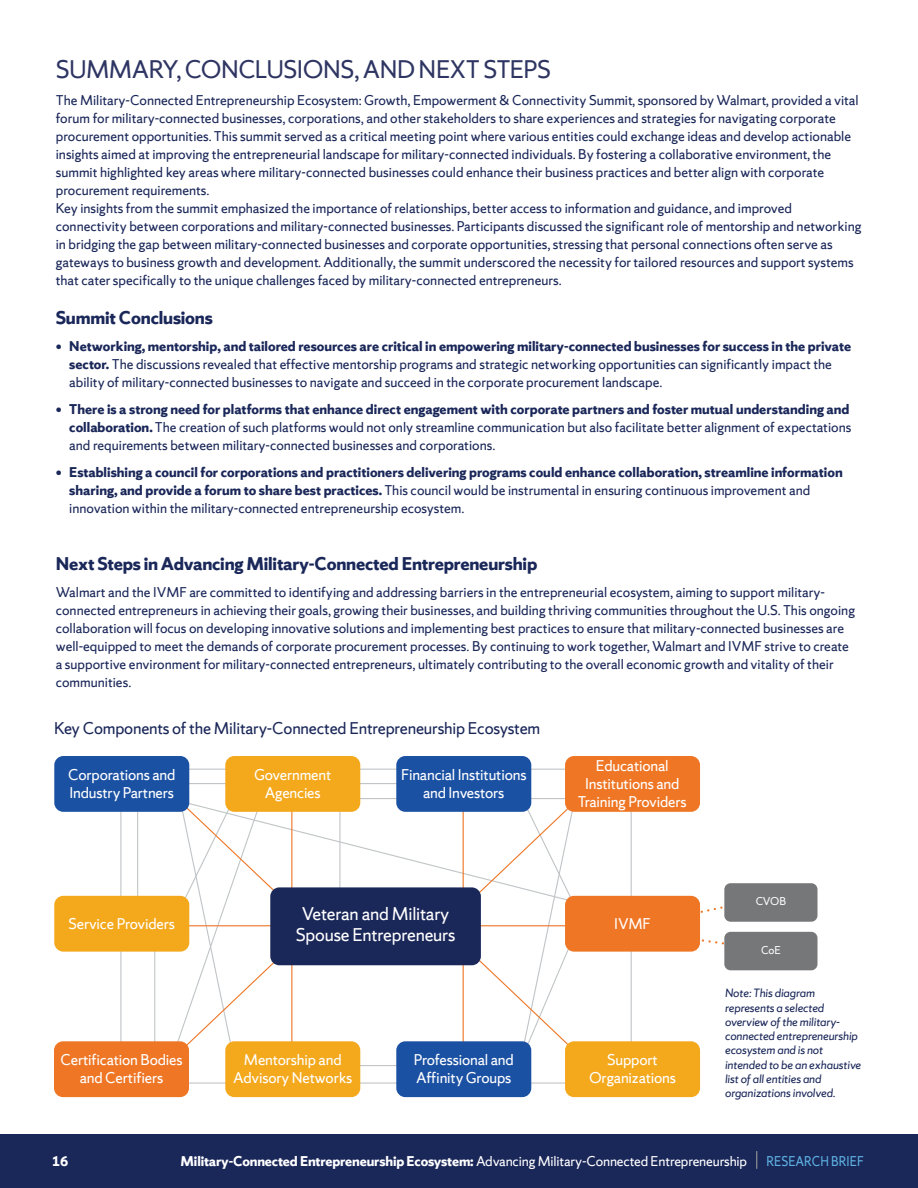
<style>
.page{position:relative;width:918px;height:1188px;background:#fff}
.page>*{position:absolute;margin:0;border:0;box-sizing:border-box;transform-origin:0 0}
.Head_1{font:27px "Sherman Sans";letter-spacing:-.02em;color:#2e3562}
.Head_2{font:700 19.5px "Sherman Sans";letter-spacing:-.01em;color:#1a2759}
.Head_4{font:19.5px/21px "Sherman Sans";letter-spacing:-.01em;color:#fff;text-align:center}
.Head_2-2{font:18px "Sherman Sans";letter-spacing:-.01em;color:#1a2759}
.Head_4-2{font:16.5px/18px "Sherman Sans";letter-spacing:-.01em;color:#fff;text-align:center}
.Main_body_text{font:15px/18px "Sherman Sans";color:#1a2759}
.Main_body_text-2{font:700 15px/18px "Sherman Sans";color:#1a2759}
.Body_Text{font:700 15px "Sherman Sans";letter-spacing:-.01em;color:#fff}
.Body_Text-2{font:15px "Sherman Sans";color:#5eb3e4;scale:.9 1}
.References{font:italic 12.75px/14.2px "Sherman Sans";letter-spacing:-.01em;color:#1a2759}
.Head_4-3{font:12px "Sherman Sans";letter-spacing:-.01em;color:#fff}
.s1{font-weight:700}
.s2{font-weight:400}
</style>
<div class="page">
<div style="left:0;top:1134px;width:918px;height:54px;background:#1a2759"></div>
<svg style="left:756px;top:1151px;width:1px;height:18px"></svg>
<svg style="left:176px;top:802px;width:398px;height:247px"></svg>
<hr style="left:186px;top:925px;width:383px;height:1px;background:#ee7625">
<svg style="left:699px;top:937px;width:25px;height:10px"></svg>
<svg style="left:698px;top:899px;width:25px;height:16px"></svg>
<hr style="left:154px;top:940px;width:1px;height:103px;background:#c1c5c7">
<hr style="left:137px;top:812px;width:1px;height:87px;background:#c1c5c7">
<hr style="left:356px;top:1065px;width:43px;height:1px;background:#c1c5c7">
<hr style="left:359px;top:798px;width:212px;height:1px;background:#c1c5c7">
<hr style="left:188px;top:783px;width:211px;height:1px;background:#c1c5c7">
<div style="left:270px;top:887px;width:211px;height:78px;background:#1a2759;border-radius:9px"></div>
<div style="left:565px;top:896px;width:135px;height:56px;background:#ee7625;border-radius:9px"></div>
<div style="left:724px;top:883px;width:94px;height:39px;background:#767779;border-radius:6px"></div>
<div style="left:724px;top:932px;width:94px;height:38px;background:#767779;border-radius:6px"></div>
<div style="left:54px;top:896px;width:135px;height:56px;background:#f4a81c;border-radius:9px"></div>
<div style="left:54px;top:756px;width:135px;height:56px;background:#1b51a3;border-radius:9px"></div>
<div style="left:565px;top:1041px;width:135px;height:56px;background:#f4a81c;border-radius:9px"></div>
<div style="left:54px;top:1041px;width:135px;height:56px;background:#ee7625;border-radius:9px"></div>
<div style="left:565px;top:756px;width:135px;height:56px;background:#ee7625;border-radius:9px"></div>
<div style="left:225px;top:756px;width:135px;height:56px;background:#f4a81c;border-radius:9px"></div>
<div style="left:396px;top:756px;width:135px;height:56px;background:#1b51a3;border-radius:9px"></div>
<div style="left:225px;top:1041px;width:135px;height:56px;background:#f4a81c;border-radius:9px"></div>
<div style="left:396px;top:1041px;width:135px;height:56px;background:#1b51a3;border-radius:9px"></div>
<p class="Head_1" style="left:56px;top:54px;width:497px">SUMMARY, CONCLUSIONS, AND NEXT STEPS</p>
<p class="Main_body_text" style="left:56px;top:91px;width:804px">The Military-Connected Entrepreneurship Ecosystem: Growth, Empowerment &amp; Connectivity Summit, sponsored by Walmart, provided a vital forum for military-connected businesses, corporations, and other stakeholders to share experiences and strategies for navigating corporate procurement opportunities. This summit served as a critical meeting point where various entities could exchange ideas and develop actionable insights aimed at improving the entrepreneurial landscape for military-connected individuals. By fostering a collaborative environment, the summit highlighted key areas where military-connected businesses could enhance their business practices and better align with corporate procurement requirements.</p>
<p class="Main_body_text" style="left:56px;top:199px;width:807px">Key insights from the summit emphasized the importance of relationships, better access to information and guidance, and improved connectivity between corporations and military-connected businesses. Participants discussed the significant role of mentorship and networking in bridging the gap between military-connected businesses and corporate opportunities, stressing that personal connections often serve as gateways to business growth and development. Additionally, the summit underscored the necessity for tailored resources and support systems that cater specifically to the unique challenges faced by military-connected entrepreneurs.</p>
<p class="Head_2" style="left:56px;top:306px;width:159px">Summit Conclusions</p>
<p class="Main_body_text" style="left:69px;top:337px;width:783px;text-indent:-14px">• <span class="s1">Networking, mentorship, and tailored resources are critical in empowering military-connected businesses for success in the private sector.</span> The discussions revealed that effective mentorship programs and strategic networking opportunities can significantly impact the ability of military-connected businesses to navigate and succeed in the corporate procurement landscape.</p>
<p class="Main_body_text" style="left:69px;top:400px;width:784px;text-indent:-14px">• <span class="s1">There is a strong need for platforms that enhance direct engagement with corporate partners and foster mutual understanding and collaboration.</span> The creation of such platforms would not only streamline communication but also facilitate better alignment of expectations and requirements between military-connected businesses and corporations.</p>
<p class="Main_body_text-2" style="left:69px;top:463px;width:775px;text-indent:-14px"><span class="s2">•</span> Establishing a council for corporations and practitioners delivering programs could enhance collaboration, streamline information sharing, and provide a forum to share best practices. <span class="s2">This council would be instrumental in ensuring continuous improvement and innovation within the military-connected entrepreneurship ecosystem.</span></p>
<p class="Head_2" style="left:56px;top:552px;width:483px">Next Steps in Advancing Military-Connected Entrepreneurship</p>
<p class="Main_body_text" style="left:56px;top:583px;width:801px">Walmart and the IVMF are committed to identifying and addressing barriers in the entrepreneurial ecosystem, aiming to support military&shy;connected entrepreneurs in achieving their goals, growing their businesses, and building thriving communities throughout the U.S. This ongoing collaboration will focus on developing innovative solutions and implementing best practices to ensure that military-connected businesses are well-equipped to meet the demands of corporate procurement processes. By continuing to work together, Walmart and IVMF strive to create a supportive environment for military-connected entrepreneurs, ultimately contributing to the overall economic growth and vitality of their communities.</p>
<p class="Head_2-2" style="left:54px;top:717px;width:488px">Key Components of the Military-Connected Entrepreneurship Ecosystem</p>
<p class="Head_4-2" style="left:68px;top:766px;width:109px;text-align:left">Corporations and<br>Industry Partners</p>
<p class="Head_4-2" style="left:68px;top:914px;width:108px">Service Providers</p>
<p class="Head_4-2" style="left:60px;top:1051px;width:124px">Certification Bodies and Certifiers</p>
<p class="Head_4-2" style="left:254px;top:766px;width:79px">Government<br>Agencies</p>
<p class="Head_4-2" style="left:401px;top:766px;width:127px">Financial Institutions and Investors</p>
<p class="Head_4-2" style="left:578px;top:757px;width:111px">Educational<br>Institutions and<br>Training Providers</p>
<p class="Head_4" style="left:296px;top:903px;width:161px">Veteran and Military<br>Spouse Entrepreneurs</p>
<p class="Head_4-2" style="left:614px;top:914px;width:38px">IVMF</p>
<p class="Head_4-2" style="left:233px;top:1051px;width:121px">Mentorship and<br>Advisory Networks</p>
<p class="Head_4-2" style="left:414px;top:1051px;width:102px;text-align:left">Professional and<br>Affinity Groups</p>
<p class="Head_4-2" style="left:589px;top:1051px;width:88px">Support<br>Organizations</p>
<p class="Head_4-3" style="left:756px;top:894px;width:32px">CVOB</p>
<p class="Head_4-3" style="left:761px;top:943px;width:21px">CoE</p>
<p class="References" style="left:725px;top:986px;width:138px">Note: This diagram represents a selected overview of the military&shy;connected entrepreneurship ecosystem and is not intended to be an exhaustive list of all entities and organizations involved.</p>
<p class="Body_Text" style="left:52px;top:1152px;width:18px">16</p>
<p class="Body_Text" style="left:181px;top:1152px;width:568px">Military-Connected Entrepreneurship Ecosystem: <span class="s2">Advancing Military-Connected Entrepreneurship</span></p>
<p class="Body_Text-2" style="left:767px;top:1152px;width:109px">RESEARCH BRIEF</p>
</div>
